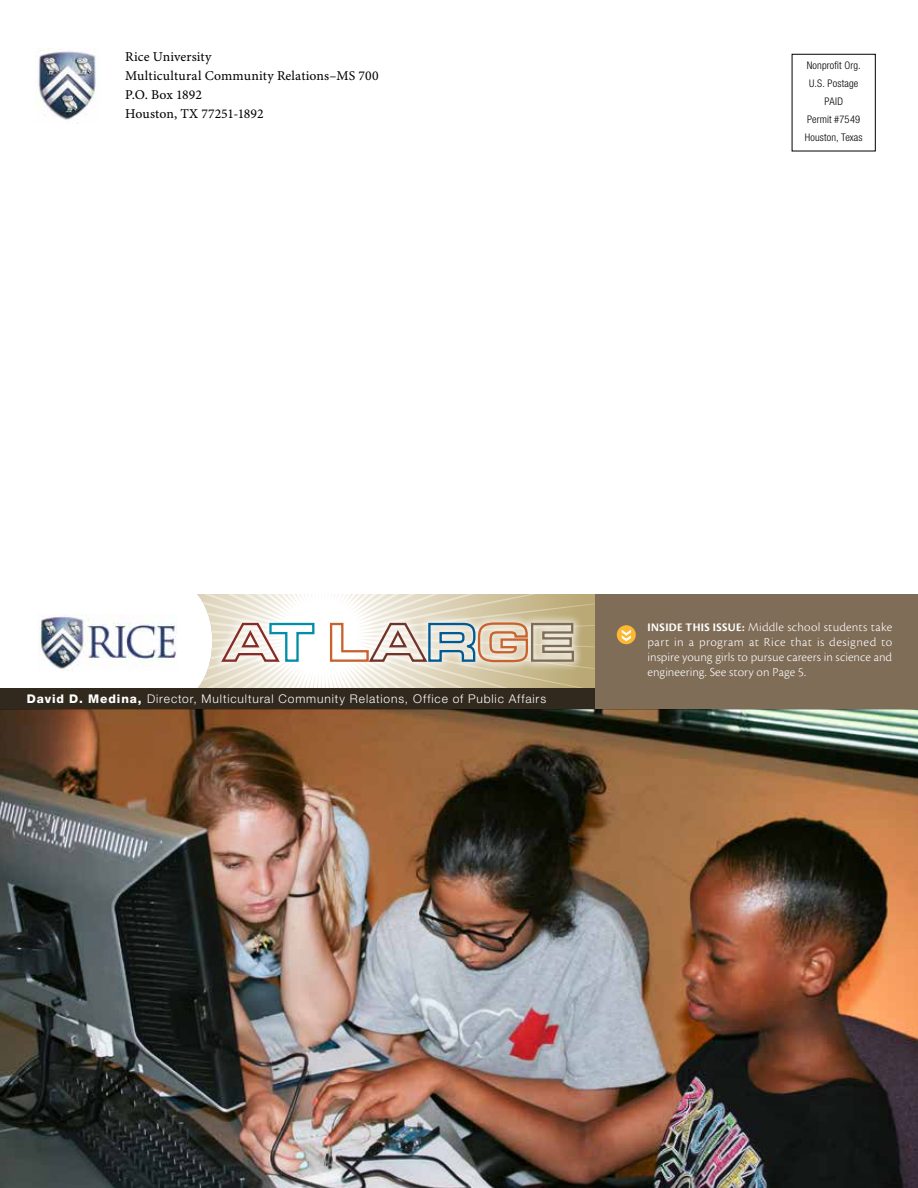
<style>
.page{position:relative;width:918px;height:1188px;background:#fff}
.page>*{position:absolute;margin:0;border:0;box-sizing:border-box;transform-origin:0 0}
.t1{font:13.5px/18.9px "Minion Pro Capt";letter-spacing:.01em;color:#000}
.t2{font:12.75px/15px "Cronos Pro Lt Capt";letter-spacing:.005em;color:#fff;text-align:justify}
.t3{font:300 12px "Helvetica Neue LT Std";letter-spacing:.075em;color:#fff}
.t4{font:300 condensed 10.5px/18px "Helvetica Neue LT Std";letter-spacing:.015em;color:#000;text-align:center}
.s1{font-weight:800}
.s2{font-family:"Cronos Pro Bold Disp";font-size:12px}
</style>
<div class="page">
<img style="left:0;top:709px;width:918px;height:479px">
<img style="left:36px;top:48px;width:60px;height:75px">
<div style="left:0;top:688px;width:595px;height:21px;background:#31291e"></div>
<div style="left:595px;top:594px;width:323px;height:115px;background:#7f6d58"></div>
<div style="left:792px;top:54px;width:84px;height:97px;border:1px solid #000"></div>
<div style="left:617px;top:625px;width:19px;height:19px;background:#fcb833;border-radius:50%"></div>
<svg style="left:622px;top:630px;width:9px;height:11px"></svg>
<svg style="left:197px;top:594px;width:398px;height:94px"></svg>
<img style="left:39px;top:615px;width:138px;height:54px">
<p class="t1" style="left:125px;top:48px;width:255px">Rice University<br>Multicultural Community Relations–MS 700<br>P.O. Box 1892<br>Houston, TX 77251-1892</p>
<p class="t4" style="left:805px;top:56px;width:60px">Nonprofit Org.<br>U.S. Postage<br>PAID<br>Permit #7549<br>Houston, Texas</p>
<p class="t3" style="left:27px;top:692px;width:521px"><span class="s1">David D. Medina,</span> Director, Multicultural Community Relations, Office of Public Affairs</p>
<p class="t2" style="left:648px;top:619px;width:246px"><span class="s2">INSIDE THIS ISSUE:</span> Middle school students take part in a program at Rice that is designed to inspire young girls to pursue careers in science and engineering. See story on Page 5.</p>
</div>
